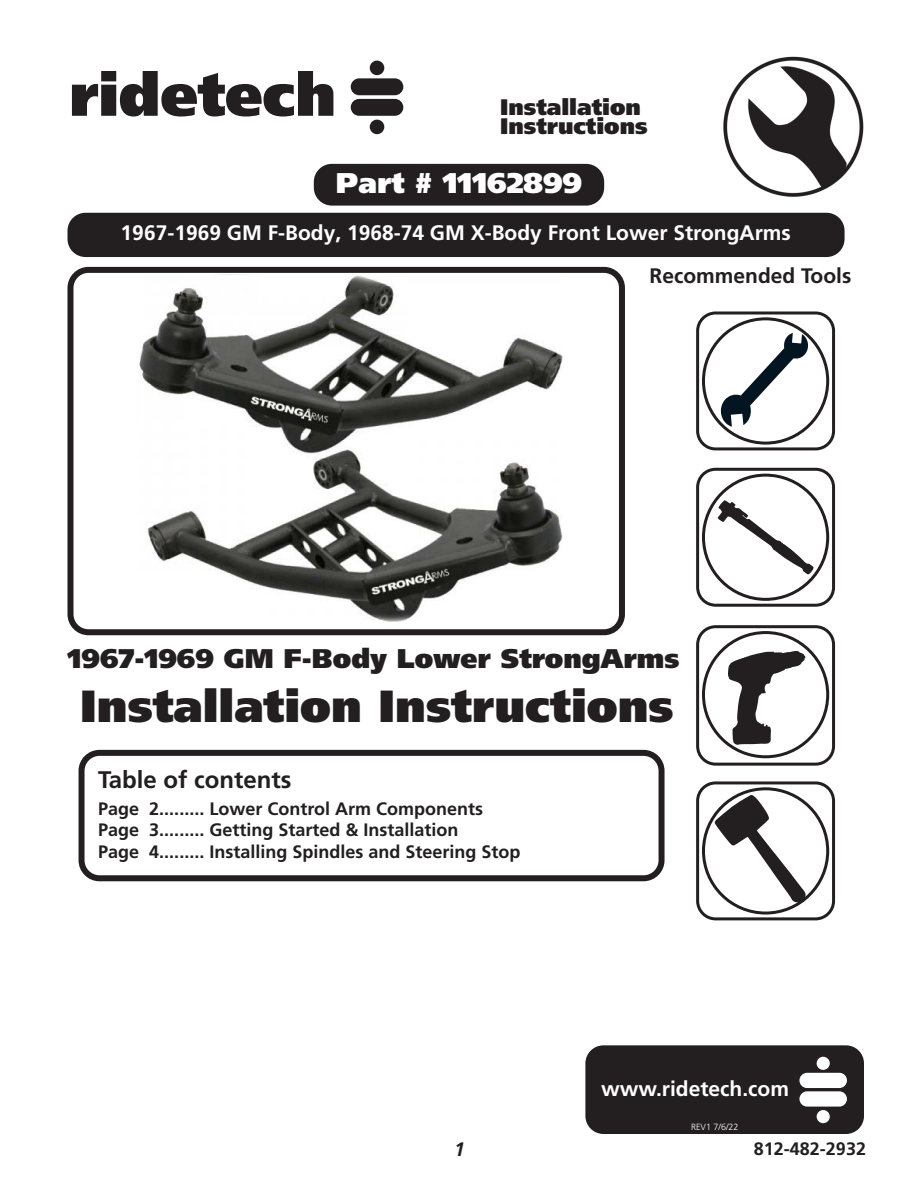
<style>
.page{position:relative;width:918px;height:1188px;background:#fff}
.page>*{position:absolute;margin:0;border:0;box-sizing:border-box;transform-origin:0 0}
.t1{font:900 45px "Frutiger LT Pro";color:#231f20}
.t2{font:900 28.5px "Frutiger LT Pro";color:#fff}
.t3{font:900 27px "Frutiger LT Pro";color:#231f20}
.t4{font:700 24px "Frutiger LT Pro";color:#231f20}
.t5{font:900 22.5px/19.5px "Frutiger LT Pro";color:#231f20}
.t6{font:700 21px "Frutiger LT Pro";color:#fff}
.t7{font:700 21px "Frutiger LT Pro";color:#231f20}
.t8{font:italic 700 19.5px "Frutiger LT Pro";color:#231f20}
.t9{font:700 18px/21.6px "Frutiger LT Pro";color:#231f20}
.t10{font:300 9px "Frutiger LT Pro";color:#fff}
</style>
<div class="page">
<img style="left:723px;top:56px;width:141px;height:141px">
<svg style="left:72px;top:71px;width:261px;height:46px"></svg>
<div style="left:351px;top:78px;width:52px;height:17px;background:#231f20;border-radius:8px"></div>
<div style="left:351px;top:99px;width:52px;height:17px;background:#231f20;border-radius:8px"></div>
<div style="left:370px;top:61px;width:14px;height:14px;background:#231f20;border-radius:50%"></div>
<div style="left:370px;top:120px;width:14px;height:14px;background:#231f20;border-radius:50%"></div>
<img style="left:139px;top:274px;width:424px;height:348px">
<div style="left:702px;top:631px;width:127px;height:127px;border:3px solid #231f20;border-radius:50%"></div>
<div style="left:696px;top:625px;width:139px;height:141px;border:3px solid #231f20;border-radius:18px"></div>
<svg style="left:728px;top:651px;width:77px;height:94px"></svg>
<div style="left:696px;top:468px;width:139px;height:139px;border:3px solid #231f20;border-radius:18px"></div>
<svg style="left:718px;top:500px;width:96px;height:75px"></svg>
<div style="left:702px;top:474px;width:127px;height:127px;border:3px solid #231f20;border-radius:50%"></div>
<div style="left:696px;top:781px;width:139px;height:139px;border:3px solid #231f20;border-radius:18px"></div>
<svg style="left:715px;top:795px;width:91px;height:108px"></svg>
<div style="left:702px;top:787px;width:127px;height:128px;border:3px solid #231f20;border-radius:50%"></div>
<div style="left:585px;top:1045px;width:279px;height:89px;background:#231f20;border-radius:18px"></div>
<div style="left:799px;top:1073px;width:48px;height:15px;background:#fff;border-radius:8px"></div>
<div style="left:799px;top:1091px;width:48px;height:16px;background:#fff;border-radius:8px"></div>
<div style="left:817px;top:1057px;width:13px;height:13px;background:#fff;border-radius:50%"></div>
<div style="left:817px;top:1110px;width:13px;height:13px;background:#fff;border-radius:50%"></div>
<div style="left:696px;top:312px;width:139px;height:138px;border:3px solid #231f20;border-radius:18px"></div>
<div style="left:702px;top:317px;width:127px;height:128px;border:3px solid #231f20;border-radius:50%"></div>
<svg style="left:719px;top:333px;width:90px;height:94px"></svg>
<div style="left:79px;top:750px;width:586px;height:131px;border:6px solid #231f20;border-radius:18px"></div>
<div style="left:68px;top:213px;width:777px;height:44px;background:#231f20;border-radius:18px"></div>
<div style="left:68px;top:267px;width:557px;height:368px;border:6px solid #231f20;border-radius:18px"></div>
<div style="left:314px;top:164px;width:290px;height:42px;background:#231f20;border-radius:18px"></div>
<p class="t5" style="left:500px;top:97px;width:149px">Installation<br>Instructions</p>
<h2 class="t2" style="left:336px;top:165px;width:248px">Part # 11162899</h2>
<p class="t6" style="left:121px;top:221px;width:672px">1967-1969 GM F-Body, 1968-74 GM X-Body Front Lower StrongArms</p>
<p class="t7" style="left:650px;top:263px;width:203px">Recommended Tools</p>
<h3 class="t3" style="left:68px;top:642px;width:613px">1967-1969 GM F-Body Lower StrongArms</h3>
<h1 class="t1" style="left:80px;top:678px;width:595px">Installation Instructions</h1>
<h3 class="t4" style="left:98px;top:766px;width:195px">Table of contents</h3>
<p class="t9" style="left:98px;top:798px;width:424px">Page 2......... Lower Control Arm Components<br>Page 3......... Getting Started &amp; Installation<br>Page 4......... Installing Spindles and Steering Stop</p>
<p class="t6" style="left:601px;top:1076px;width:189px">www.ridetech.com</p>
<p class="t10" style="left:691px;top:1121px;width:49px">REV1 7/6/22</p>
<p class="t8" style="left:454px;top:1138px;width:12px">1</p>
<p class="t9" style="left:754px;top:1138px;width:114px">812-482-2932</p>
</div>
